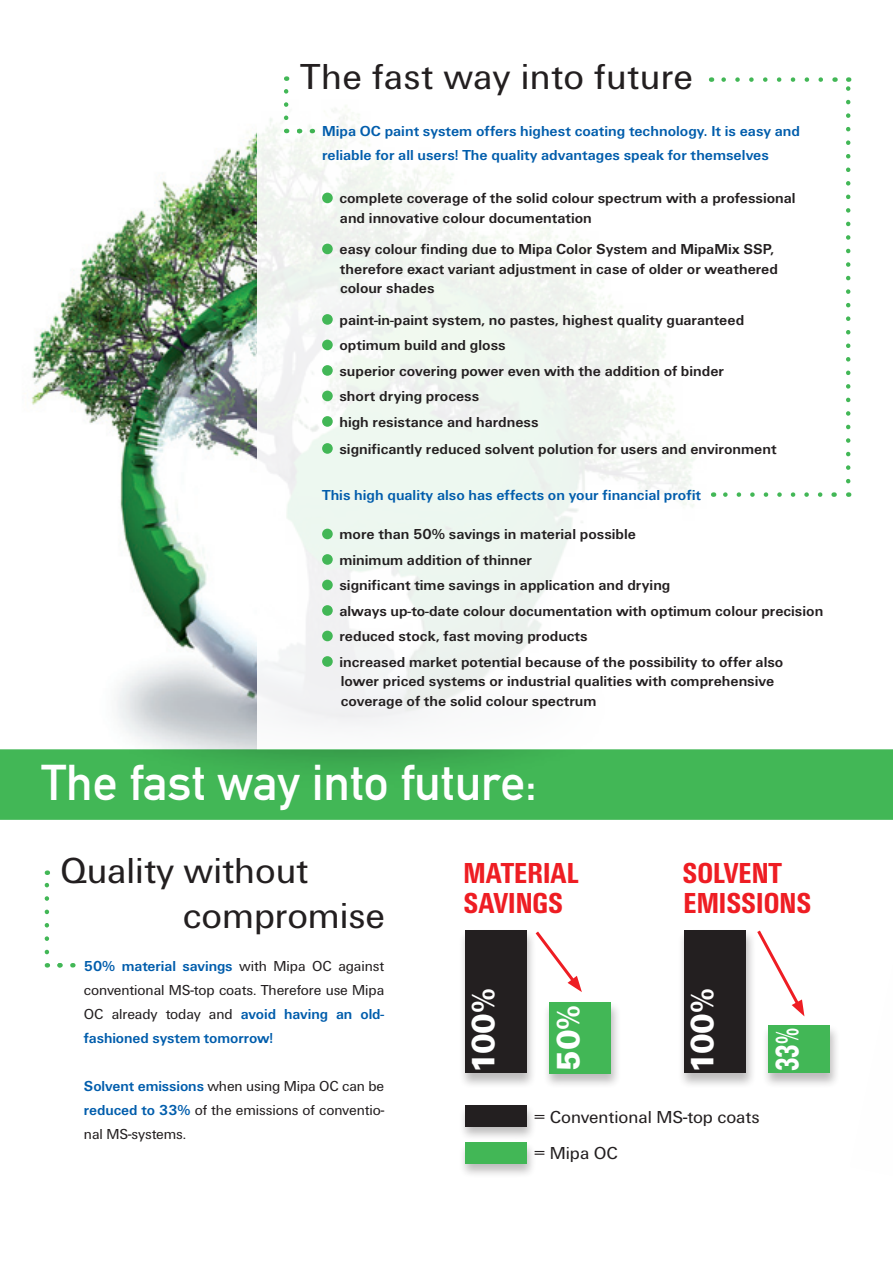
<style>
.page{position:relative;width:893px;height:1263px;background:#fff}
.page>*{position:absolute;margin:0;border:0;box-sizing:border-box;transform-origin:0 0}
.t1{font:49.5px "DIN Mittelschrift";color:#fff}
.t2{font:37.5px/45px "Unitus T";color:#231f20}
.t3{font:900 33.6px "Unitus T";color:#fff}
.t4{font:900 33.6px "Unitus T";color:#fff;scale:.65 1}
.t5{font:700 condensed 30px/30px "Unitus T";color:#ee1d23}
.t6{font:18px/36.8px "Unitus T";color:#231f20}
.t7{font:700 15px/25.5px "Unitus T";color:#231f20}
.t8{font:15px/24px "Unitus T";letter-spacing:-.005em;color:#231f20;text-align:justify}
.t9{font:700 15px/24px "Unitus T";color:#015dac}
.s1{font-weight:700;color:#015dac}
</style>
<div class="page">
<img style="left:31px;top:131px;width:226px;height:618px">
<div style="left:257px;top:0;width:636px;height:749px;background:linear-gradient(to right,#f3f7f3,#fff)"></div>
<div style="left:322px;top:193px;width:11px;height:10px;background:#42b756;border-radius:50%"></div>
<div style="left:322px;top:244px;width:11px;height:10px;background:#42b756;border-radius:50%"></div>
<div style="left:322px;top:314px;width:11px;height:11px;background:#42b756;border-radius:50%"></div>
<div style="left:322px;top:340px;width:11px;height:10px;background:#42b756;border-radius:50%"></div>
<div style="left:322px;top:365px;width:11px;height:11px;background:#42b756;border-radius:50%"></div>
<div style="left:322px;top:391px;width:11px;height:10px;background:#42b756;border-radius:50%"></div>
<div style="left:322px;top:416px;width:11px;height:11px;background:#42b756;border-radius:50%"></div>
<div style="left:322px;top:443px;width:11px;height:11px;background:#42b756;border-radius:50%"></div>
<div style="left:322px;top:529px;width:11px;height:10px;background:#42b756;border-radius:50%"></div>
<div style="left:322px;top:554px;width:11px;height:11px;background:#42b756;border-radius:50%"></div>
<div style="left:322px;top:580px;width:11px;height:10px;background:#42b756;border-radius:50%"></div>
<div style="left:322px;top:605px;width:11px;height:11px;background:#42b756;border-radius:50%"></div>
<div style="left:322px;top:631px;width:11px;height:10px;background:#42b756;border-radius:50%"></div>
<div style="left:322px;top:656px;width:11px;height:11px;background:#42b756;border-radius:50%"></div>
<svg style="left:299px;top:129px;width:6px;height:4px"></svg>
<svg style="left:284px;top:76px;width:4px;height:42px"></svg>
<svg style="left:720px;top:492px;width:100px;height:5px"></svg>
<svg style="left:846px;top:77px;width:4px;height:404px"></svg>
<svg style="left:0;top:749px;width:893px;height:71px;background:#42b556"></svg>
<div style="left:458px;top:1103px;width:79px;height:38px;background:#231f20;opacity:.3"></div>
<div style="left:465px;top:1106px;width:62px;height:21px;background:#231f20"></div>
<div style="left:458px;top:1141px;width:79px;height:37px;background:#231f20;opacity:.3"></div>
<div style="left:465px;top:1143px;width:62px;height:21px;background:#42b756"></div>
<div style="left:458px;top:928px;width:79px;height:160px;background:#231f20;opacity:.3"></div>
<div style="left:465px;top:930px;width:62px;height:143px;background:#231f20"></div>
<div style="left:543px;top:1000px;width:78px;height:88px;background:#231f20;opacity:.3"></div>
<div style="left:549px;top:1002px;width:62px;height:71px;background:#42b756"></div>
<svg style="left:533px;top:928px;width:49px;height:64px"></svg>
<div style="left:677px;top:928px;width:79px;height:160px;background:#231f20;opacity:.3"></div>
<div style="left:684px;top:930px;width:62px;height:143px;background:#231f20"></div>
<div style="left:762px;top:1023px;width:78px;height:65px;background:#231f20;opacity:.3"></div>
<div style="left:768px;top:1025px;width:62px;height:48px;background:#42b756"></div>
<svg style="left:754px;top:928px;width:50px;height:88px"></svg>
<svg style="left:45px;top:870px;width:4px;height:82px"></svg>
<svg style="left:718px;top:77px;width:103px;height:5px"></svg>
<h2 class="t2" style="left:300px;top:54px;width:394px">The fast way into future</h2>
<p class="t9" style="left:322px;top:118px;width:479px">Mipa OC paint system offers highest coating technology. It is easy and reliable for all users! The quality advantages speak for themselves</p>
<p class="t7" style="left:339px;top:188px;width:458px;line-height:19.5px">complete coverage of the solid colour spectrum with a professional and innovative colour documentation</p>
<p class="t7" style="left:339px;top:239px;width:440px;line-height:19.5px">easy colour finding due to Mipa Color System and MipaMix SSP, therefore exact variant adjustment in case of older or weathered colour shades</p>
<p class="t7" style="left:339px;top:307px;width:406px">paint-in-paint system, no pastes, highest quality guaranteed optimum build and gloss<br>superior covering power even with the addition of binder short drying process<br>high resistance and hardness</p>
<p class="t7" style="left:339px;top:436px;width:439px">significantly reduced solvent polution for users and environment</p>
<p class="t9" style="left:322px;top:483px;width:381px">This high quality also has effects on your financial profit</p>
<p class="t7" style="left:339px;top:521px;width:485px">more than 50% savings in material possible<br>minimum addition of thinner<br>significant time savings in application and drying<br>always up-to-date colour documentation with optimum colour precision reduced stock, fast moving products<br>increased market potential because of the possibility to offer also</p>
<p class="t7" style="left:341px;top:671px;width:435px;line-height:19.5px">lower priced systems or industrial qualities with comprehensive coverage of the solid colour spectrum</p>
<h1 class="t1" style="left:41px;top:754px;width:497px">The fast way into future:</h1>
<h2 class="t2" style="left:183px;top:847px;width:204px;text-indent:-123px">Quality without compromise</h2>
<h3 class="t5" style="left:463px;top:857px;width:116px">MATERIAL<br>SAVINGS</h3>
<h3 class="t5" style="left:682px;top:857px;width:130px">SOLVENT<br>EMISSIONS</h3>
<p class="t8" style="left:84px;top:953px;width:302px"><span class="s1">50% material savings</span> with Mipa OC against conventional MS-top coats. Therefore use Mipa OC already today and <span class="s1">avoid having an old&shy;fashioned system tomorrow!</span></p>
<p class="t8" style="left:84px;top:1073px;width:302px"><span class="s1">Solvent emissions</span> when using Mipa OC can be <span class="s1">reduced to 33%</span> of the emissions of conventio&shy;nal MS-systems.</p>
<h3 class="t3" style="left:464px;top:1074px;width:87px;rotate:-90deg">100%</h3>
<h3 class="t3" style="left:549px;top:1071px;width:68px;rotate:-90deg">50%</h3>
<h3 class="t3" style="left:683px;top:1074px;width:87px;rotate:-90deg">100%</h3>
<p class="t6" style="left:534px;top:1098px;width:227px">= Conventional MS-top coats = Mipa OC</p>
<h3 class="t4" style="left:768px;top:1071px;width:68px;rotate:-90deg">33%</h3>
</div>
